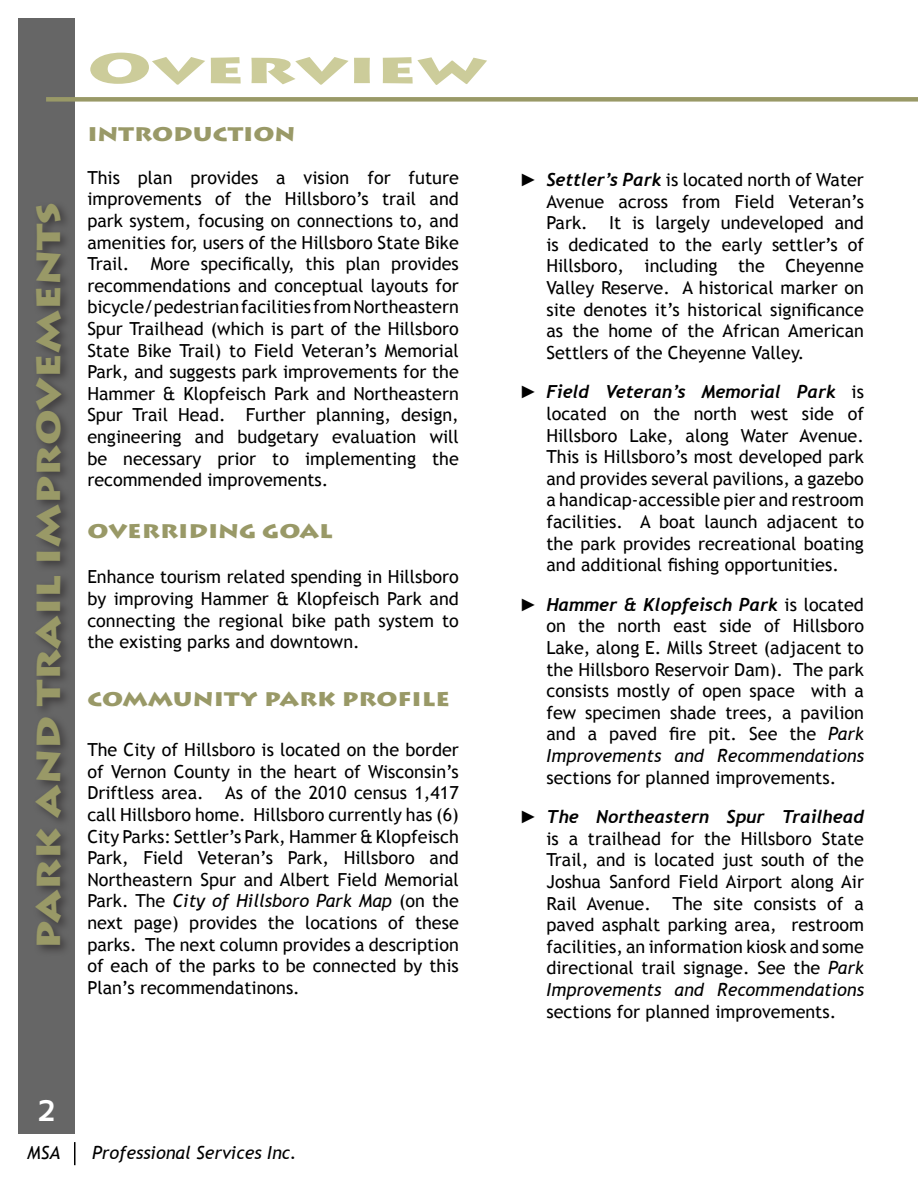
<style>
.page{position:relative;width:918px;height:1188px;background:#fff}
.page>*{position:absolute;margin:0;border:0;box-sizing:border-box;transform-origin:0 0}
.Hdr_Arial_16_pt_Red{font:900 42px "Lithos Pro";color:#cccc9a;scale:1.7 1}
.t1{font:900 33px "Lithos Pro";color:#999967;scale:1.2 1}
.t2{font:700 30px "Sansation";color:#fff}
.Hdr_Arial_20pt_White{font:900 19.5px "Lithos Pro";color:#999967;scale:1.2 1}
.t3{font:18px/21.6px "Trebuchet MS";color:#000;text-align:justify}
.t4{font:italic 18px "Trebuchet MS";color:#000}
.s1{font-style:italic}
.s2{font-family:"Times New Roman"}
.s3{font-family:"Trebuchet";font-weight:700;font-style:italic}
</style>
<div class="page">
<div style="left:18px;top:18px;width:56px;height:1116px;background:#666"></div>
<div style="left:33px;top:200px;width:41px;height:757px;background:#231f20;opacity:.6"></div>
<svg style="left:74px;top:1142px;width:1px;height:23px"></svg>
<div style="left:46px;top:97px;width:872px;height:5px;background:#999967"></div>
<h2 class="t1" style="left:28px;top:949px;width:624px;rotate:-90deg">PARK AND TRAIL IMPROVEMENTS</h2>
<p class="Hdr_Arial_16_pt_Red" style="left:87px;top:42px;width:236px">Overview</p>
<p class="Hdr_Arial_20pt_White" style="left:87px;top:122px;width:175px">INTRODUCTION</p>
<p class="t3" style="left:87px;top:167px;width:373px">This plan provides a vision for future improvements of the Hillsboro’s trail and park system, focusing on connections to, and amenities for, users of the Hillsboro State Bike Trail. More specifically, this plan provides recommendations and conceptual layouts for bicycle/pedestrian facilities from Northeastern Spur Trailhead (which is part of the Hillsboro State Bike Trail) to Field Veteran’s Memorial Park, and suggests park improvements for the Hammer &amp; Klopfeisch Park and Northeastern Spur Trail Head. Further planning, design, engineering and budgetary evaluation will be necessary prior to implementing the recommended improvements.</p>
<p class="Hdr_Arial_20pt_White" style="left:87px;top:519px;width:206px">OVERRIDING GOAL</p>
<p class="t3" style="left:87px;top:566px;width:373px">Enhance tourism related spending in Hillsboro by improving Hammer &amp; Klopfeisch Park and connecting the regional bike path system to the existing parks and downtown.</p>
<p class="Hdr_Arial_20pt_White" style="left:87px;top:687px;width:304px">COMMUNITY PARK PROFILE</p>
<p class="t3" style="left:87px;top:739px;width:373px">The City of Hillsboro is located on the border of Vernon County in the heart of Wisconsin’s Driftless area. As of the 2010 census 1,417 call Hillsboro home. Hillsboro currently has (6)<br>City Parks: Settler’s Park, Hammer &amp; Klopfeisch Park, Field Veteran’s Park, Hillsboro and Northeastern Spur and Albert Field Memorial Park. The <span class="s1">City of Hillsboro Park Map</span> (on the next page) provides the locations of these parks. The next column provides a description of each of the parks to be connected by this Plan’s recommendatinons.</p>
<p class="t2" style="left:38px;top:1093px;width:19px">2</p>
<p class="t4" style="left:27px;top:1142px;width:35px">MSA</p>
<p class="t4" style="left:92px;top:1142px;width:206px">Professional Services Inc.</p>
<p class="t3" style="left:546px;top:169px;width:319px;text-indent:-27px"><span class="s2">►</span> <span class="s3">Settler’s Park</span> is located north of Water Avenue across from Field Veteran’s Park. It is largely undeveloped and is dedicated to the early settler’s of Hillsboro, including the Cheyenne Valley Reserve. A historical marker on site denotes it’s historical significance as the home of the African American Settlers of the Cheyenne Valley.</p>
<p class="t3" style="left:546px;top:382px;width:319px;text-indent:-27px"><span class="s2">►</span> <span class="s3">Field Veteran’s Memorial Park</span> is located on the north west side of Hillsboro Lake, along Water Avenue.<br>This is Hillsboro’s most developed park and provides several pavilions, a gazebo a handicap-accessible pier and restroom facilities. A boat launch adjacent to the park provides recreational boating and additional fishing opportunities.</p>
<p class="t3" style="left:546px;top:594px;width:319px;text-indent:-27px"><span class="s2">►</span> <span class="s3">Hammer &amp; Klopfeisch Park</span> is located on the north east side of Hillsboro Lake, along E. Mills Street (adjacent to the Hillsboro Reservoir Dam). The park consists mostly of open space with a few specimen shade trees, a pavilion and a paved fire pit. See the <span class="s1">Park Improvements and Recommendations </span>sections for planned improvements.</p>
<p class="t3" style="left:546px;top:806px;width:319px;text-indent:-27px"><span class="s2">►</span> <span class="s3">The Northeastern Spur Trailhead </span>is a trailhead for the Hillsboro State Trail, and is located just south of the Joshua Sanford Field Airport along Air Rail Avenue. The site consists of a paved asphalt parking area, restroom facilities, an information kiosk and some directional trail signage. See the <span class="s1">Park Improvements and Recommendations </span>sections for planned improvements.</p>
</div>
